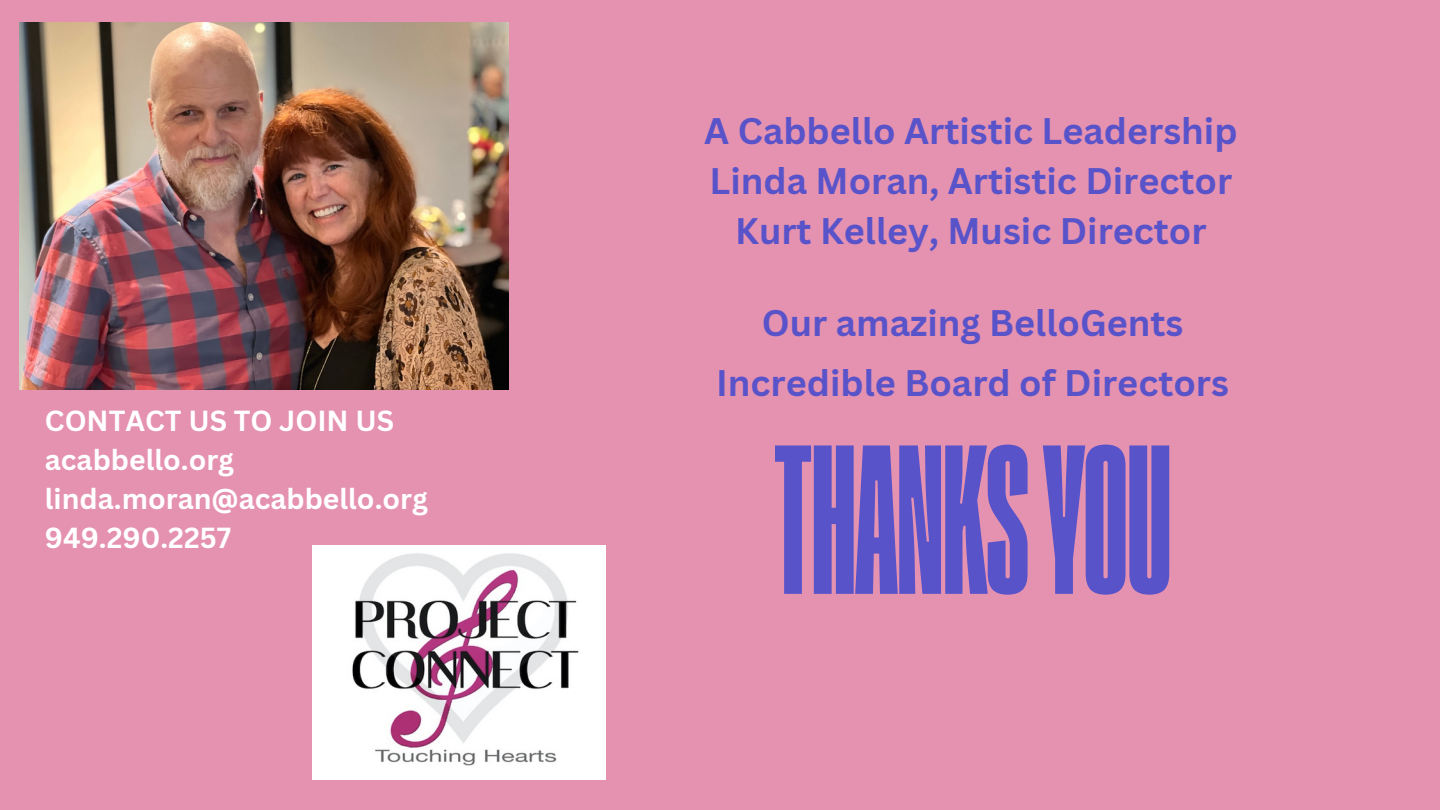
<style>
.page{position:relative;width:1440px;height:810px;background:#e592b0}
.page>*{position:absolute;margin:0;border:0;box-sizing:border-box;transform-origin:0 0}
.t1{font:900 212px "Segment A Key";color:#5953ca}
.t2{font:700 36px/50.2px "Canva Sans";color:#5953ca;text-align:center}
.t3{font:700 28.3px/39px "Canva Sans";color:#fff}
</style>
<div class="page">
<img style="left:19px;top:22px;width:489px;height:367px">
<img style="left:312px;top:545px;width:294px;height:234px">
<p class="t3" style="left:45px;top:401px;width:385px">CONTACT US TO JOIN US acabbello.org linda.moran@acabbello.org<br>949.290.2257</p>
<p class="t2" style="left:704px;top:104px;width:535px">A Cabbello Artistic Leadership<br>Linda Moran, Artistic Director<br>Kurt Kelley, Music Director</p>
<p class="t2" style="left:716px;top:292px;width:514px;line-height:60px">Our amazing BelloGents<br>Incredible Board of Directors</p>
<h1 class="t1" style="left:774px;top:397px;width:398px">THANKSYOU</h1>
</div>
